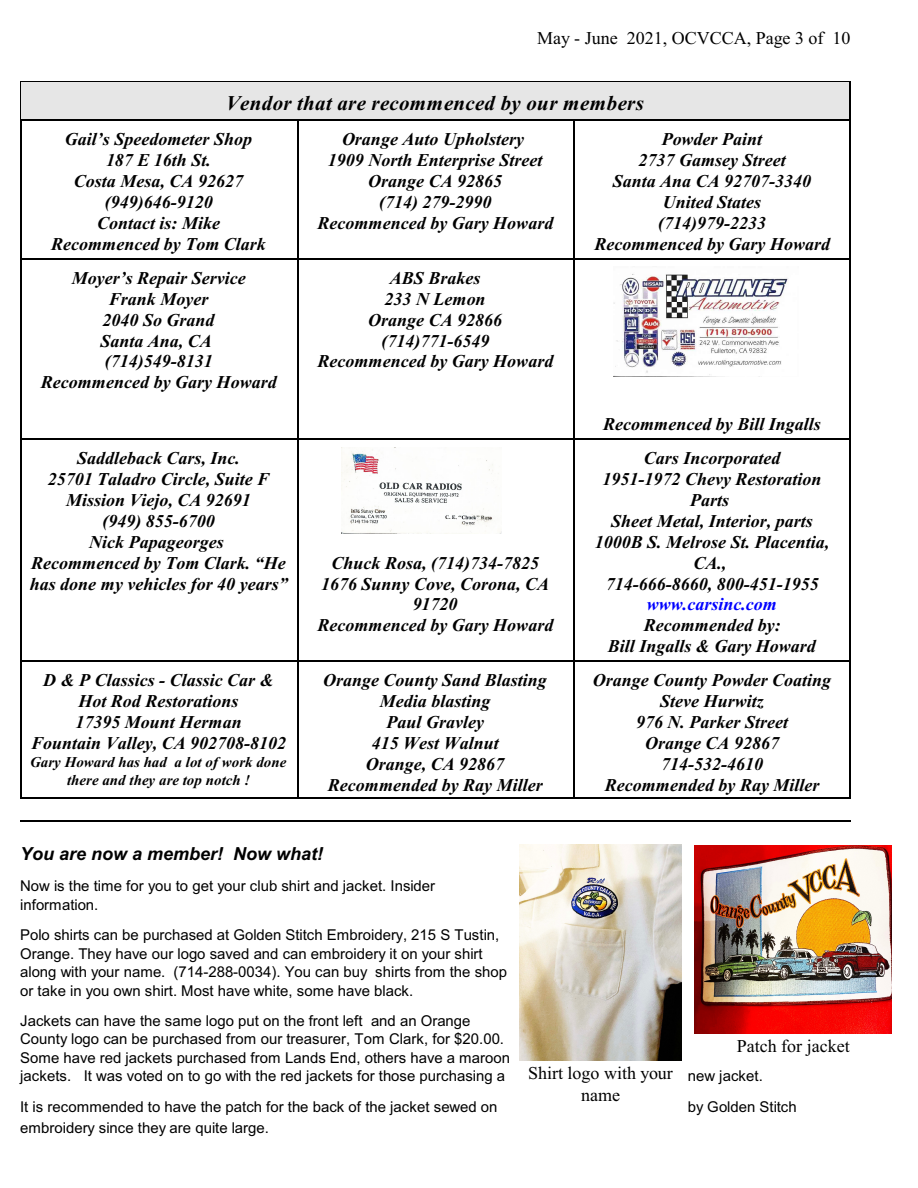
<style>
.page{position:relative;width:918px;height:1188px;background:#fff}
.page>*{position:absolute;margin:0;border:0;box-sizing:border-box;transform-origin:0 0}
.t1{font:italic 700 21px "Times New Roman";letter-spacing:.015em;color:#000}
.t2{font:italic 700 18px/20.9px "Times New Roman";color:#000;text-align:center}
.t3{font:18px/21.3px "Times New Roman";color:#000;text-align:center}
.t4{font:italic 700 18px "Arial";color:#000}
.t5{font:italic 700 18px "Times New Roman";color:#00f}
.t6{font:15px/18.5px "Arial";color:#000}
.t7{font:italic 700 15px/17.4px "Times New Roman";color:#000;text-align:center}
</style>
<div class="page">
<hr style="left:20px;top:81px;width:2px;height:38px;background:#000">
<hr style="left:849px;top:81px;width:2px;height:38px;background:#000">
<hr style="left:20px;top:81px;width:830px;height:1px;background:#000">
<div style="left:22px;top:82px;width:827px;height:37px;background:#e6e6e6"></div>
<hr style="left:20px;top:119px;width:2px;height:139px;background:#000">
<hr style="left:22px;top:119px;width:275px;height:2px;background:#000">
<hr style="left:297px;top:119px;width:1px;height:139px;background:#000">
<hr style="left:297px;top:119px;width:277px;height:2px;background:#000">
<hr style="left:849px;top:119px;width:2px;height:139px;background:#000">
<hr style="left:574px;top:119px;width:1px;height:139px;background:#000">
<hr style="left:574px;top:119px;width:275px;height:2px;background:#000">
<hr style="left:20px;top:258px;width:2px;height:180px;background:#000">
<hr style="left:22px;top:258px;width:275px;height:1px;background:#000">
<hr style="left:297px;top:258px;width:1px;height:180px;background:#000">
<hr style="left:297px;top:258px;width:277px;height:1px;background:#000">
<hr style="left:849px;top:258px;width:2px;height:180px;background:#000">
<hr style="left:574px;top:258px;width:1px;height:180px;background:#000">
<hr style="left:574px;top:258px;width:275px;height:1px;background:#000">
<hr style="left:20px;top:438px;width:2px;height:222px;background:#000">
<hr style="left:22px;top:438px;width:275px;height:2px;background:#000">
<hr style="left:297px;top:438px;width:1px;height:222px;background:#000">
<hr style="left:297px;top:438px;width:277px;height:2px;background:#000">
<hr style="left:849px;top:438px;width:2px;height:222px;background:#000">
<hr style="left:574px;top:438px;width:1px;height:222px;background:#000">
<hr style="left:574px;top:438px;width:275px;height:2px;background:#000">
<hr style="left:20px;top:660px;width:2px;height:139px;background:#000">
<hr style="left:20px;top:798px;width:277px;height:1px;background:#000">
<hr style="left:22px;top:660px;width:275px;height:2px;background:#000">
<hr style="left:297px;top:798px;width:277px;height:1px;background:#000">
<hr style="left:297px;top:660px;width:1px;height:137px;background:#000">
<hr style="left:297px;top:660px;width:277px;height:2px;background:#000">
<hr style="left:849px;top:660px;width:2px;height:139px;background:#000">
<hr style="left:574px;top:798px;width:276px;height:1px;background:#000">
<hr style="left:574px;top:660px;width:1px;height:137px;background:#000">
<hr style="left:574px;top:660px;width:275px;height:2px;background:#000">
<img style="left:613px;top:274px;width:175px;height:102px">
<img style="left:342px;top:447px;width:159px;height:87px">
<img style="left:695px;top:845px;width:197px;height:188px">
<img style="left:519px;top:844px;width:163px;height:216px">
<hr style="left:20px;top:820px;width:830px;height:1px;background:#000">
<p class="t3" style="left:537px;top:29px;width:315px">May - June 2021, OCVCCA, Page 3 of 10</p>
<p class="t1" style="left:226px;top:96px;width:419px">Vendor that are recommenced by our members</p>
<p class="t2" style="left:51px;top:131px;width:216px">Gail’s Speedometer Shop<br>187 E 16th St.<br>Costa Mesa, CA 92627 (949)646-9120<br>Contact is: Mike<br>Recommenced by Tom Clark</p>
<p class="t2" style="left:318px;top:131px;width:237px">Orange Auto Upholstery<br>1909 North Enterprise Street<br>Orange CA 92865<br>(714) 279-2990<br>Recommenced by Gary Howard</p>
<p class="t2" style="left:594px;top:131px;width:237px">Powder Paint<br>2737 Gamsey Street<br>Santa Ana CA 92707-3340<br>United States<br>(714)979-2233<br>Recommenced by Gary Howard</p>
<p class="t2" style="left:41px;top:269px;width:237px">Moyer’s Repair Service<br>Frank Moyer<br>2040 So Grand<br>Santa Ana, CA<br>(714)549-8131<br>Recommenced by Gary Howard</p>
<p class="t2" style="left:318px;top:269px;width:237px">ABS Brakes<br>233 N Lemon<br>Orange CA 92866 (714)771-6549<br>Recommenced by Gary Howard</p>
<p class="t2" style="left:603px;top:415px;width:219px">Recommenced by Bill Ingalls</p>
<p class="t2" style="left:30px;top:450px;width:260px">Saddleback Cars, Inc.<br>25701 Taladro Circle, Suite F<br>Mission Viejo, CA 92691<br>(949) 855-6700<br>Nick Papageorges<br>Recommenced by Tom Clark. “He has done my vehicles for 40 years”</p>
<p class="t2" style="left:595px;top:450px;width:236px">Cars Incorporated<br>1951-1972 Chevy Restoration<br>Parts<br>Sheet Metal, Interior, parts<br>1000B S. Melrose St. Placentia,<br>CA.,<br>714-666-8660, 800-451-1955</p>
<p class="t5" style="left:647px;top:598px;width:132px">www.carsinc.com</p>
<p class="t2" style="left:608px;top:617px;width:210px">Recommended by:<br>Bill Ingalls &amp; Gary Howard</p>
<p class="t2" style="left:318px;top:554px;width:237px">Chuck Rosa, (714)734-7825<br>1676 Sunny Cove, Corona, CA<br>91720<br>Recommenced by Gary Howard</p>
<p class="t2" style="left:31px;top:672px;width:257px">D &amp; P Classics - Classic Car &amp;<br>Hot Rod Restorations<br>17395 Mount Herman<br>Fountain Valley, CA 902708-8102</p>
<p class="t7" style="left:30px;top:755px;width:258px">Gary Howard has had a lot of work done there and they are top notch !</p>
<p class="t2" style="left:323px;top:672px;width:225px">Orange County Sand Blasting<br>Media blasting<br>Paul Gravley<br>415 West Walnut<br>Orange, CA 92867<br>Recommended by Ray Miller</p>
<p class="t2" style="left:593px;top:672px;width:240px">Orange County Powder Coating<br>Steve Hurwitz<br>976 N. Parker Street<br>Orange CA 92867<br>714-532-4610<br>Recommended by Ray Miller</p>
<p class="t4" style="left:20px;top:847px;width:305px">You are now a member! Now what!</p>
<p class="t6" style="left:20px;top:878px;width:417px">Now is the time for you to get your club shirt and jacket. Insider information.</p>
<p class="t6" style="left:20px;top:927px;width:488px">Polo shirts can be purchased at Golden Stitch Embroidery, 215 S Tustin, Orange. They have our logo saved and can embroidery it on your shirt along with your name. (714-288-0034). You can buy shirts from the shop or take in you own shirt. Most have white, some have black.</p>
<p class="t6" style="left:20px;top:1013px;width:492px">Jackets can have the same logo put on the front left and an Orange County logo can be purchased from our treasurer, Tom Clark, for $20.00.<br>Some have red jackets purchased from Lands End, others have a maroon jackets. It was voted on to go with the red jackets for those purchasing a</p>
<p class="t3" style="left:737px;top:1037px;width:114px">Patch for jacket</p>
<p class="t3" style="left:528px;top:1064px;width:146px">Shirt logo with your name</p>
<p class="t6" style="left:688px;top:1068px;width:76px">new jacket.</p>
<p class="t6" style="left:20px;top:1099px;width:479px">It is recommended to have the patch for the back of the jacket sewed on</p>
<p class="t6" style="left:688px;top:1099px;width:110px">by Golden Stitch</p>
<p class="t6" style="left:20px;top:1120px;width:250px">embroidery since they are quite large.</p>
</div>
